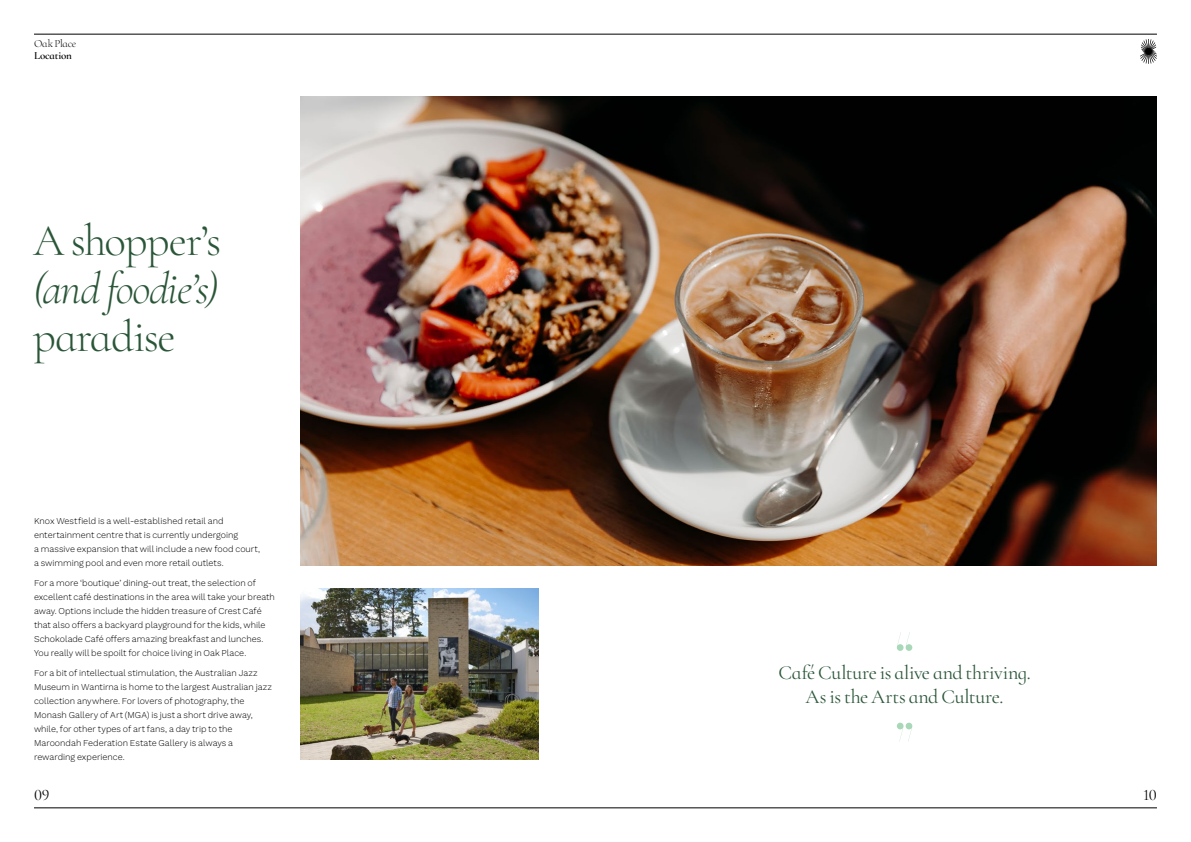
<style>
.page{position:relative;width:1191px;height:842px;background:#fff}
.page>*{position:absolute;margin:0;border:0;box-sizing:border-box;transform-origin:0 0}
.t1{font:300 45px "Cormorant Infant";letter-spacing:-.025em;color:#2a5638}
.t2{font:italic 300 45px "Cormorant Infant";letter-spacing:-.03em;color:#2a5638}
.t3{font:20px/24px "Cormorant Infant";letter-spacing:-.01em;color:#2a5638;text-align:center}
.t4{font:16px "Cormorant Infant";color:#000}
.t5{font:300 11px "Cormorant Infant";letter-spacing:-.02em;color:#000}
.t6{font:600 11px "Cormorant Infant";letter-spacing:-.015em;color:#000}
.t7{font:9px/14px "Work Sans";color:#000}
</style>
<div class="page">
<img style="left:300px;top:588px;width:239px;height:172px">
<img style="left:300px;top:96px;width:857px;height:470px">
<svg style="left:897px;top:632px;width:15px;height:19px"></svg>
<svg style="left:897px;top:723px;width:15px;height:19px"></svg>
<hr style="left:34px;top:34px;width:1123px;height:1px;background:#000">
<hr style="left:34px;top:808px;width:1123px;height:1px;background:#000">
<svg style="left:1140px;top:39px;width:17px;height:25px"></svg>
<p class="t5" style="left:34px;top:37px;width:44px">Oak Place</p>
<p class="t6" style="left:34px;top:48px;width:39px">Location</p>
<h1 class="t1" style="left:33px;top:213px;width:189px">A shopper’s</h1>
<h1 class="t2" style="left:33px;top:253px;width:186px">(and foodie’s)</h1>
<h1 class="t1" style="left:33px;top:309px;width:144px">paradise</h1>
<p class="t7" style="left:34px;top:514px;width:228px">Knox Westfield is a well-established retail and entertainment centre that is currently undergoing<br>a massive expansion that will include a new food court, a swimming pool and even more retail outlets.</p>
<p class="t7" style="left:34px;top:576px;width:242px">For a more ‘boutique’ dining-out treat, the selection of excellent café destinations in the area will take your breath away. Options include the hidden treasure of Crest Café that also offers a backyard playground for the kids, while Schokolade Café offers amazing breakfast and lunches.<br>You really will be spoilt for choice living in Oak Place.</p>
<p class="t7" style="left:34px;top:665px;width:240px">For a bit of intellectual stimulation, the Australian Jazz Museum in Wantirna is home to the largest Australian jazz collection anywhere. For lovers of photography, the Monash Gallery of Art (MGA) is just a short drive away, while, for other types of art fans, a day trip to the Maroondah Federation Estate Gallery is always a rewarding experience.</p>
<h2 class="t3" style="left:778px;top:660px;width:254px">Café Culture is alive and thriving.<br>As is the Arts and Culture.</h2>
<h3 class="t4" style="left:34px;top:785px;width:17px">09</h3>
<h3 class="t4" style="left:1143px;top:785px;width:15px">10</h3>
</div>
